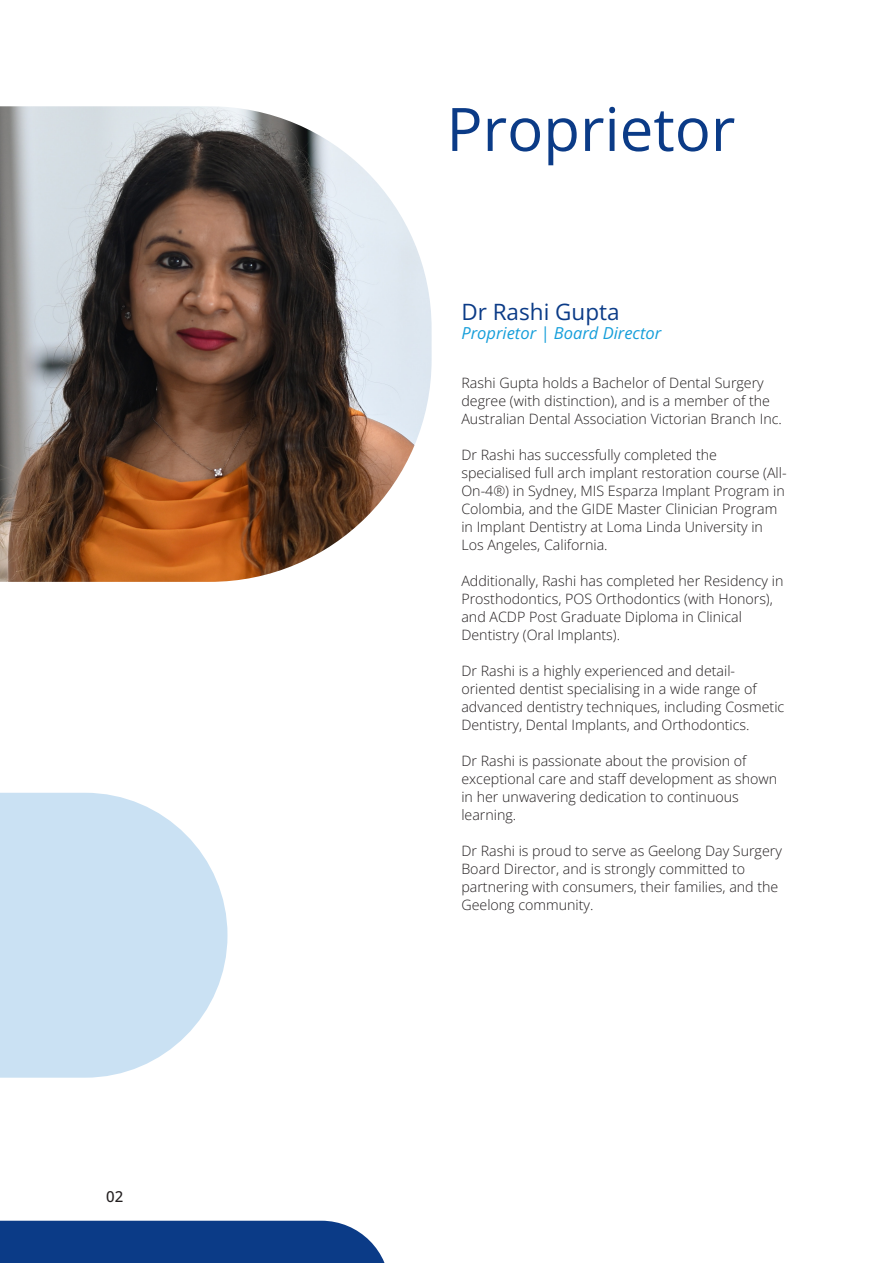
<style>
.page{position:relative;width:893px;height:1263px;background:#fff}
.page>*{position:absolute;margin:0;border:0;box-sizing:border-box;transform-origin:0 0}
.t1{font:60px "Open Sans";color:#0b3b87}
.t2{font:22.5px "Open Sans";color:#0b3b87}
.t3{font:italic 16.5px "Open Sans";color:#159eda}
.t4{font:500 15px "Open Sans";color:#231f20}
.t5{font:300 14.25px/18px "Open Sans";color:#231f20}
</style>
<div class="page">
<div style="left:0;top:1221px;width:385px;height:42px;background:#0b3b87"></div>
<img style="left:0;top:106px;width:432px;height:476px">
<svg style="left:0;top:793px;width:227px;height:285px;fill:#cae1f3"></svg>
<p class="t4" style="left:106px;top:1187px;width:19px">02</p>
<p class="t1" style="left:446px;top:88px;width:290px">Proprietor</p>
<p class="t2" style="left:461px;top:296px;width:160px">Dr Rashi Gupta</p>
<p class="t3" style="left:461px;top:322px;width:201px">Proprietor | Board Director</p>
<p class="t5" style="left:461px;top:373px;width:322px">Rashi Gupta holds a Bachelor of Dental Surgery degree (with distinction), and is a member of the<br>Australian Dental Association Victorian Branch Inc.</p>
<p class="t5" style="left:461px;top:445px;width:327px">Dr Rashi has successfully completed the specialised full arch implant restoration course (All-On-4®) in Sydney, MIS Esparza Implant Program in Colombia, and the GIDE Master Clinician Program in Implant Dentistry at Loma Linda University in Los Angeles, California.</p>
<p class="t5" style="left:461px;top:571px;width:324px">Additionally, Rashi has completed her Residency in Prosthodontics, POS Orthodontics (with Honors), and ACDP Post Graduate Diploma in Clinical Dentistry (Oral Implants).</p>
<p class="t5" style="left:461px;top:661px;width:324px">Dr Rashi is a highly experienced and detail&shy;oriented dentist specialising in a wide range of advanced dentistry techniques, including Cosmetic Dentistry, Dental Implants, and Orthodontics.</p>
<p class="t5" style="left:461px;top:751px;width:317px">Dr Rashi is passionate about the provision of exceptional care and staff development as shown in her unwavering dedication to continuous learning.</p>
<p class="t5" style="left:461px;top:841px;width:322px">Dr Rashi is proud to serve as Geelong Day Surgery Board Director, and is strongly committed to partnering with consumers, their families, and the Geelong community.</p>
</div>
